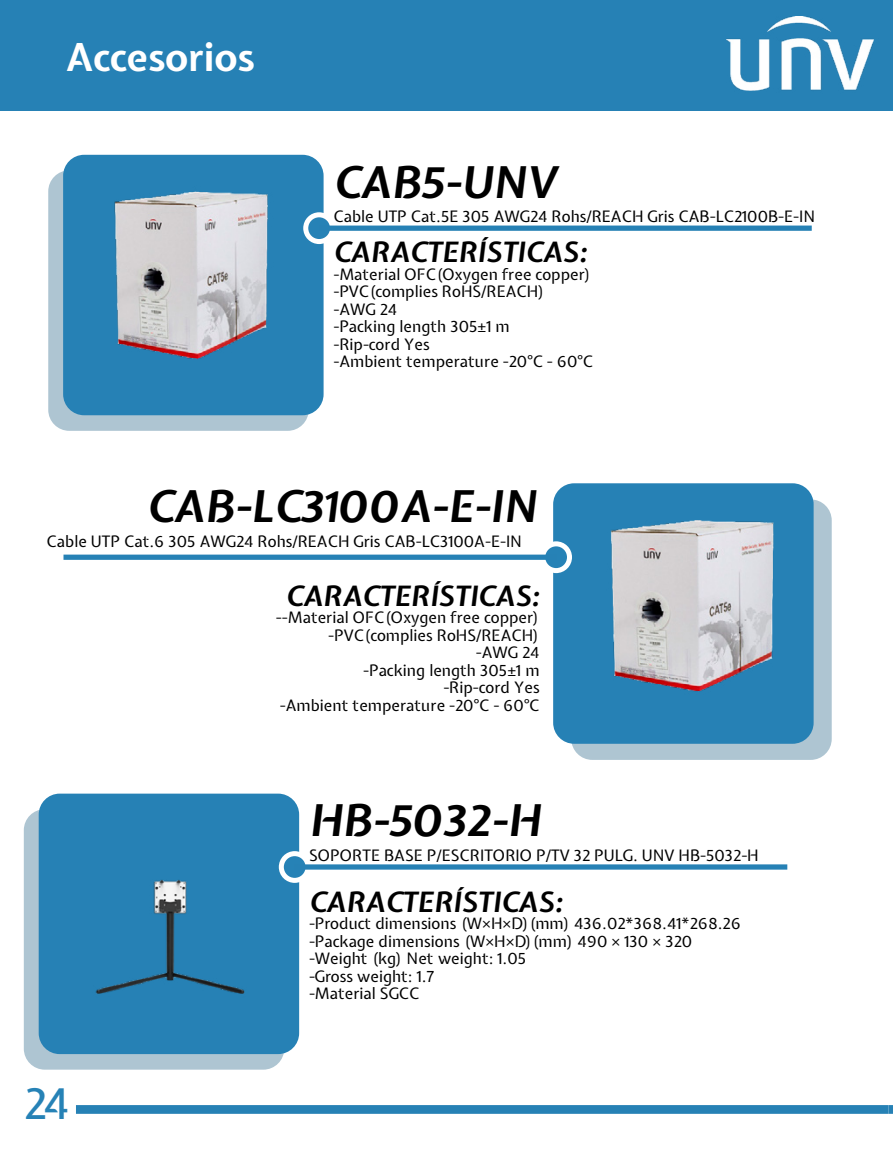
<style>
.page{position:relative;width:893px;height:1158px;background:#fff}
.page>*{position:absolute;margin:0;border:0;box-sizing:border-box;transform-origin:0 0}
.t1{font:italic 700 43.75px "Expletus Sans";color:#000}
.t2{font:500 43.75px "Expletus Sans";color:#2682b6}
.t3{font:700 38.5px "Expletus Sans";color:#fff}
.t4{font:italic 700 28px "Expletus Sans";color:#000}
.t5{font:15.75px/17.5px "Expletus Sans";color:#000}
</style>
<div class="page">
<div style="left:0;top:0;width:893px;height:110px;background:#2681b5"></div>
<img style="left:727px;top:16px;width:147px;height:75px">
<div style="left:76px;top:1105px;width:812px;height:9px;background:#2681b5"></div>
<div style="left:48px;top:170px;width:261px;height:261px;background:#aec5d2;border-radius:21px"></div>
<div style="left:63px;top:155px;width:261px;height:260px;background:#2681b5;border-radius:21px"></div>
<img style="left:114px;top:191px;width:154px;height:168px">
<div style="left:303px;top:212px;width:32px;height:32px;background:#fff;border-radius:50%"></div>
<div style="left:308px;top:217px;width:22px;height:22px;background:#2682b6;border-radius:50%"></div>
<div style="left:319px;top:226px;width:493px;height:5px;background:#2681b5"></div>
<div style="left:24px;top:809px;width:260px;height:260px;background:#aec5d2;border-radius:21px"></div>
<div style="left:39px;top:793px;width:260px;height:261px;background:#2681b5;border-radius:21px"></div>
<img style="left:95px;top:852px;width:193px;height:142px">
<div style="left:279px;top:851px;width:32px;height:32px;background:#fff;border-radius:50%"></div>
<div style="left:284px;top:856px;width:22px;height:22px;background:#2682b6;border-radius:50%"></div>
<div style="left:295px;top:864px;width:492px;height:5px;background:#2681b5"></div>
<div style="left:571px;top:499px;width:261px;height:261px;background:#aec5d2;border-radius:21px"></div>
<div style="left:553px;top:483px;width:261px;height:261px;background:#2681b5;border-radius:21px"></div>
<div style="left:540px;top:541px;width:32px;height:32px;background:#fff;border-radius:50%"></div>
<div style="left:545px;top:546px;width:22px;height:22px;background:#2682b6;border-radius:50%"></div>
<div style="left:63px;top:555px;width:493px;height:5px;background:#2681b5"></div>
<img style="left:557px;top:520px;width:217px;height:172px">
<div style="left:888px;top:1105px;width:5px;height:9px;background:#2681b5"></div>
<h2 class="t3" style="left:66px;top:37px;width:190px">Accesorios</h2>
<h1 class="t1" style="left:333px;top:158px;width:224px">CAB5-UNV</h1>
<p class="t5" style="left:333px;top:208px;width:483px">Cable UTP Cat.5E 305 AWG24 Rohs/REACH Gris CAB-LC2100B-E-IN</p>
<h3 class="t4" style="left:333px;top:237px;width:255px">CARACTERÍSTICAS:</h3>
<p class="t5" style="left:333px;top:266px;width:261px">-Material OFC(Oxygen free copper) -PVC(complies RoHS/REACH)<br>-AWG 24<br>-Packing length 305±1 m<br>-Rip-cord Yes<br>-Ambient temperature -20°C - 60°C</p>
<h1 class="t1" style="left:147px;top:483px;width:392px">CAB-LC3100A-E-IN</h1>
<p class="t5" style="left:47px;top:533px;width:477px">Cable UTP Cat.6 305 AWG24 Rohs/REACH Gris CAB-LC3100A-E-IN</p>
<h3 class="t4" style="left:286px;top:581px;width:255px">CARACTERÍSTICAS:</h3>
<p class="t5" style="left:276px;top:610px;width:265px;text-align:right">--Material OFC(Oxygen free copper) -PVC(complies RoHS/REACH)<br>-AWG 24<br>-Packing length 305±1 m<br>-Rip-cord Yes<br>-Ambient temperature -20°C - 60°C</p>
<h1 class="t2" style="left:24px;top:1079px;width:47px">24</h1>
<h1 class="t1" style="left:309px;top:797px;width:233px">HB-5032-H</h1>
<p class="t5" style="left:309px;top:847px;width:451px">SOPORTE BASE P/ESCRITORIO P/TV 32 PULG. UNV HB-5032-H</p>
<h3 class="t4" style="left:309px;top:886px;width:255px">CARACTERÍSTICAS:</h3>
<p class="t5" style="left:309px;top:915px;width:433px">-Product dimensions (W×H×D)(mm) 436.02*368.41*268.26 -Package dimensions (W×H×D)(mm) 490 × 130 × 320 -Weight (kg) Net weight: 1.05<br>-Gross weight: 1.7<br>-Material SGCC</p>
</div>
